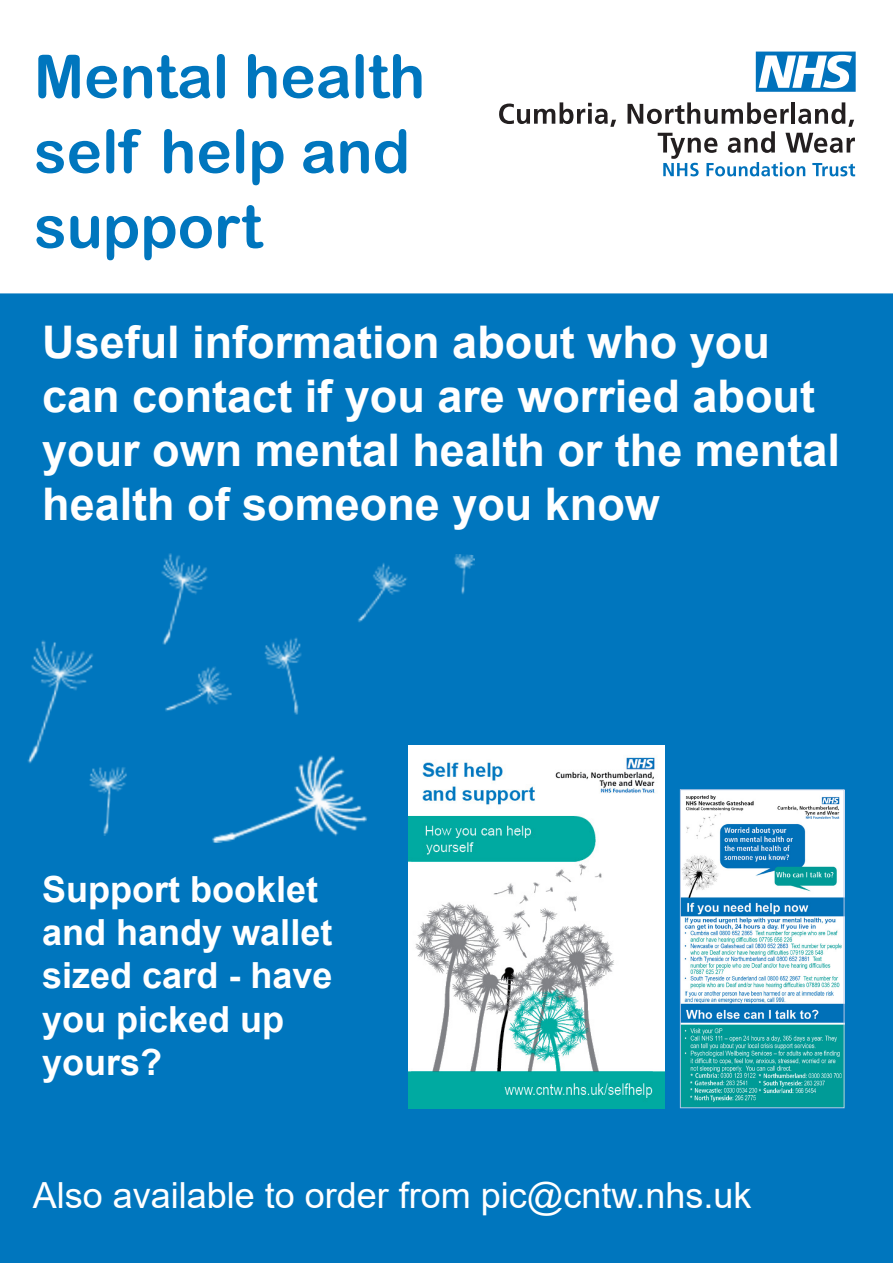
<style>
.page{position:relative;width:893px;height:1263px;background:#fff}
.page>*{position:absolute;margin:0;border:0;box-sizing:border-box;transform-origin:0 0}
.t1{font:60px "Arial Rounded MT Bold";color:#0076be}
.t2{font:700 45px/54px "Arial";color:#fff}
.t3{font:700 36px/43.2px "Arial";color:#fff}
.t4{font:36px "Arial";color:#fff}
</style>
<div class="page">
<div style="left:0;top:293px;width:893px;height:970px;background:#0076be"></div>
<svg style="left:756px;top:52px;width:100px;height:40px"></svg>
<svg style="left:499px;top:102px;width:117px;height:25px"></svg>
<svg style="left:627px;top:102px;width:228px;height:74px"></svg>
<img style="left:408px;top:745px;width:257px;height:364px">
<img style="left:682px;top:791px;width:160px;height:315px">
<div style="left:680px;top:789px;width:164px;height:319px;border:1px solid #b5c8e6"></div>
<img style="left:0;top:526px;width:475px;height:331px">
<p class="t1" style="left:34px;top:41px;width:393px">Mental health</p>
<p class="t1" style="left:34px;top:116px;width:378px">self help and</p>
<p class="t1" style="left:34px;top:191px;width:230px">support</p>
<p class="t2" style="left:42px;top:316px;width:799px">Useful information about who you can contact if you are worried about your own mental health or the mental health of someone you know</p>
<p class="t3" style="left:42px;top:868px;width:278px">Support booklet</p>
<p class="t3" style="left:42px;top:911px;width:292px">and handy wallet</p>
<p class="t3" style="left:42px;top:955px;width:292px">sized card - have you picked up yours?</p>
<p class="t4" style="left:33px;top:1171px;width:720px">Also available to order from pic@cntw.nhs.uk</p>
</div>
